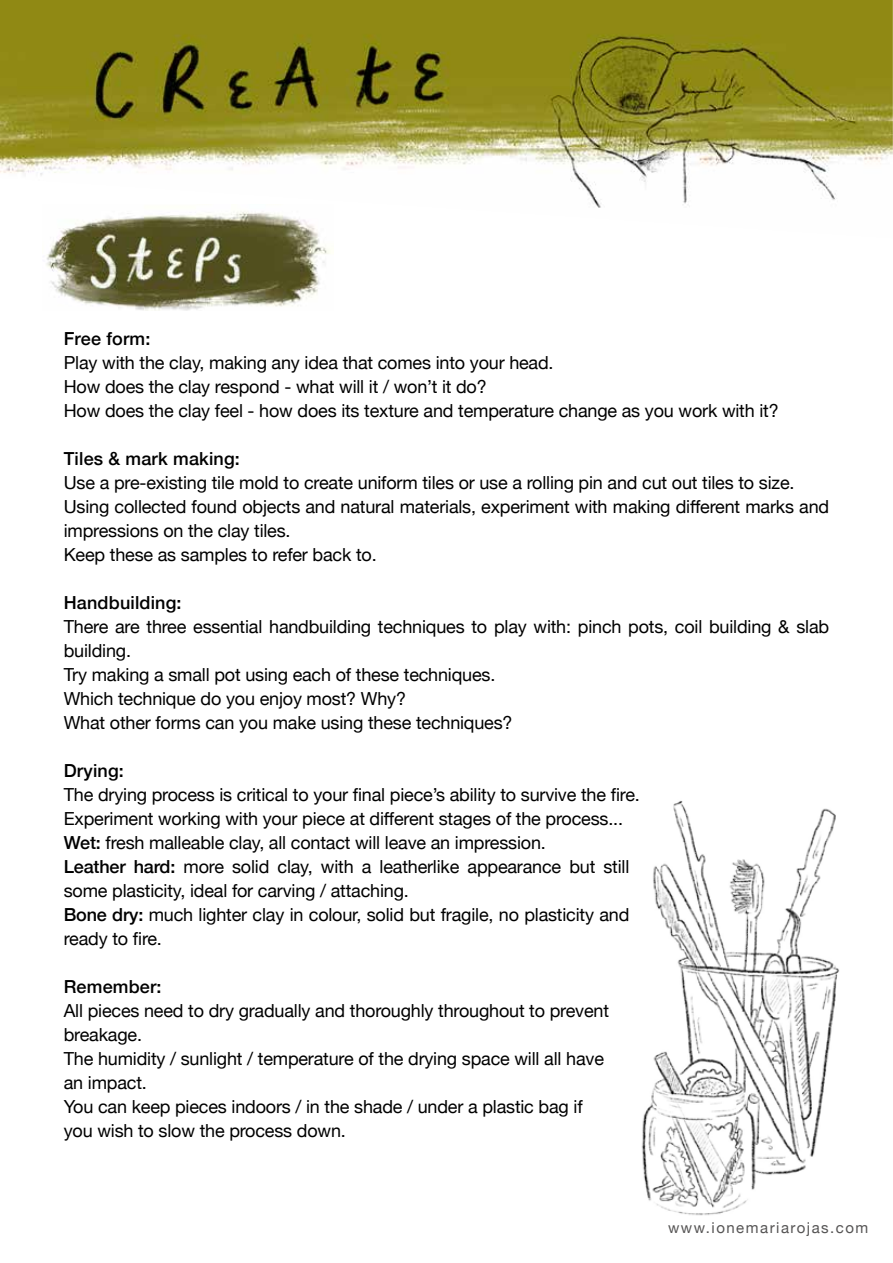
<style>
.page{position:relative;width:893px;height:1263px;background:#fff}
.page>*{position:absolute;margin:0;border:0;box-sizing:border-box;transform-origin:0 0}
.t1{font:18px/24px "Helvetica Neue";letter-spacing:-.01em;color:#000}
.t2{font:500 18px "Helvetica Neue";letter-spacing:.01em;color:#000}
.t3{font:15px "Helvetica Neue";letter-spacing:.1em;color:#555454}
.s1{font-weight:500}
</style>
<div class="page">
<img style="left:0;top:0;width:893px;height:208px">
<img style="left:43px;top:204px;width:291px;height:106px">
<img style="left:641px;top:801px;width:199px;height:415px">
<p class="t2" style="left:64px;top:324px;width:88px">Free form:</p>
<p class="t1" style="left:64px;top:352px;width:716px">Play with the clay, making any idea that comes into your head.<br>How does the clay respond - what will it / won’t it do?<br>How does the clay feel - how does its texture and temperature change as you work with it?</p>
<p class="t2" style="left:64px;top:444px;width:178px">Tiles &amp; mark making:</p>
<p class="t1" style="left:64px;top:472px;width:767px">Use a pre-existing tile mold to create uniform tiles or use a rolling pin and cut out tiles to size.<br>Using collected found objects and natural materials, experiment with making different marks and impressions on the clay tiles.<br>Keep these as samples to refer back to.</p>
<p class="t2" style="left:64px;top:588px;width:119px">Handbuilding:</p>
<p class="t1" style="left:64px;top:616px;width:767px">There are three essential handbuilding techniques to play with: pinch pots, coil building &amp; slab building.<br>Try making a small pot using each of these techniques.<br>Which technique do you enjoy most? Why?<br>What other forms can you make using these techniques?</p>
<p class="t2" style="left:64px;top:756px;width:62px">Drying:</p>
<p class="t1" style="left:64px;top:784px;width:578px">The drying process is critical to your final piece’s ability to survive the fire.<br>Experiment working with your piece at different stages of the process...<br><span class="s1">Wet:</span> fresh malleable clay, all contact will leave an impression.<br><span class="s1">Leather hard:</span> more solid clay, with a leatherlike appearance but still some plasticity, ideal for carving / attaching.<br><span class="s1">Bone dry:</span> much lighter clay in colour, solid but fragile, no plasticity and ready to fire.</p>
<p class="t2" style="left:64px;top:972px;width:99px">Remember:</p>
<p class="t1" style="left:64px;top:999px;width:547px">All pieces need to dry gradually and thoroughly throughout to prevent breakage.<br>The humidity / sunlight / temperature of the drying space will all have an impact.<br>You can keep pieces indoors / in the shade / under a plastic bag if you wish to slow the process down.</p>
<p class="t3" style="left:668px;top:1217px;width:202px">www.ionemariarojas.com</p>
</div>
